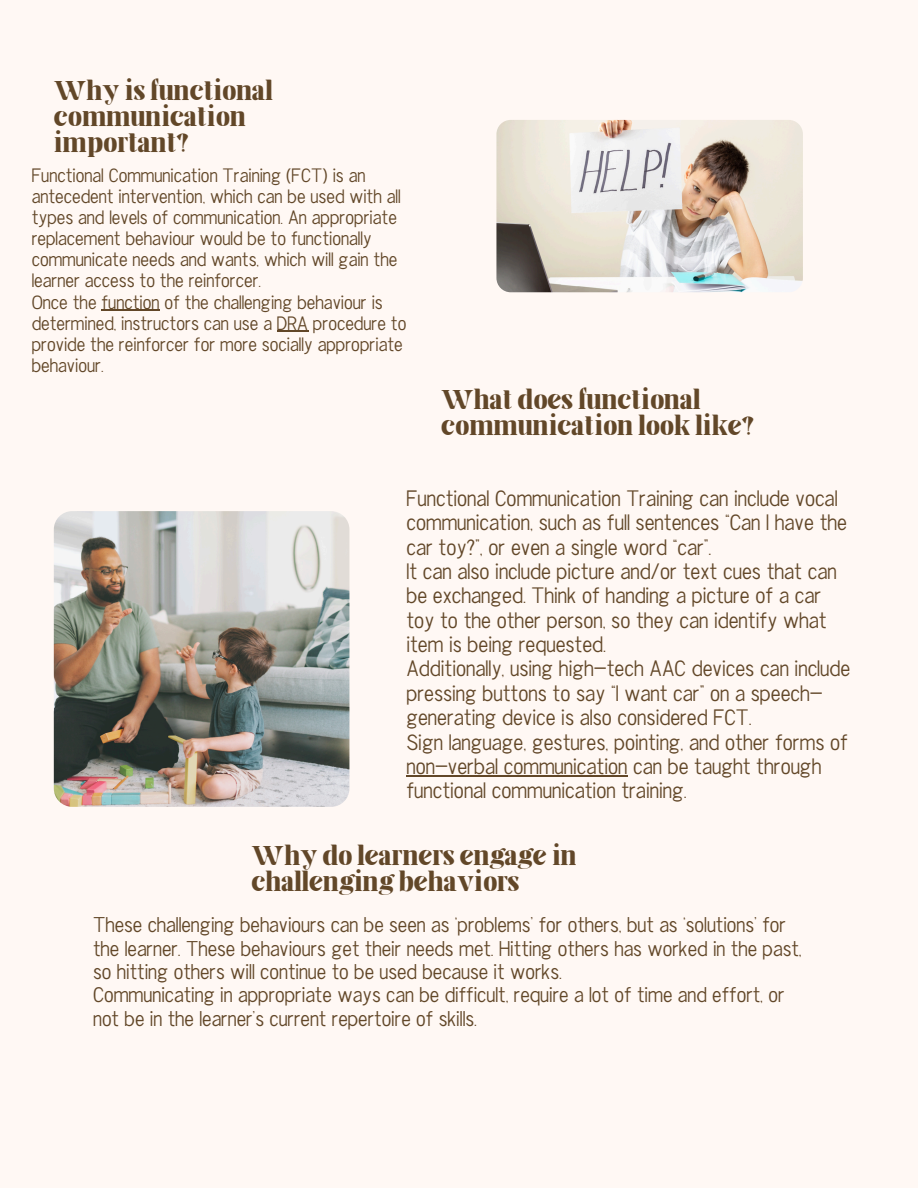
<style>
.page{position:relative;width:918px;height:1188px;background:#fff8f4}
.page>*{position:absolute;margin:0;border:0;box-sizing:border-box;transform-origin:0 0}
.t1{font:26.1px/25.8px "Elika Gorica";color:#624728}
.t2{font:300 22.8px/24.5px "Chester Sans";color:#624728}
.t3{font:300 21.75px/23.4px "Chester Sans";color:#624728}
.t4{font:300 19.8px/21.1px "Chester Sans";color:#624728}
</style>
<div class="page">
<img style="left:496px;top:120px;width:307px;height:172px;border-radius:14px">
<img style="left:54px;top:511px;width:295px;height:296px;border-radius:18px">
<hr style="left:102px;top:310px;width:58px;height:1px;background:#624728">
<hr style="left:277px;top:331px;width:31px;height:1px;background:#624728">
<hr style="left:406px;top:775px;width:221px;height:1px;background:#624728">
<p class="t1" style="left:54px;top:80px;width:220px">Why is functional communication important?</p>
<p class="t4" style="left:32px;top:165px;width:370px">Functional Communication Training (FCT) is an antecedent intervention, which can be used with all types and levels of communication. An appropriate replacement behaviour would be to functionally communicate needs and wants, which will gain the learner access to the reinforcer.</p>
<h1 class="t4" style="left:32px;top:292px;width:376px">Once the function of the challenging behaviour is determined, instructors can use a DRA procedure to provide the reinforcer for more socially appropriate behaviour.</h1>
<p class="t1" style="left:441px;top:390px;width:315px">What does functional communication look like?</p>
<h2 class="t2" style="left:406px;top:486px;width:445px">Functional Communication Training can include vocal communication, such as full sentences “Can I have the car toy?”, or even a single word “car”.<br>It can also include picture and/or text cues that can be exchanged. Think of handing a picture of a car toy to the other person, so they can identify what item is being requested.<br>Additionally, using high-tech AAC devices can include pressing buttons to say “I want car” on a speech&shy;generating device is also considered FCT.<br>Sign language, gestures, pointing, and other forms of non-verbal communication can be taught through functional communication training.</h2>
<h1 class="t1" style="left:252px;top:846px;width:327px">Why do learners engage in challenging behaviors</h1>
<h2 class="t3" style="left:93px;top:914px;width:710px">These challenging behaviours can be seen as ‘problems’ for others, but as ‘solutions’ for the learner. These behaviours get their needs met. Hitting others has worked in the past, so hitting others will continue to be used because it works.<br>Communicating in appropriate ways can be difficult, require a lot of time and effort, or not be in the learner’s current repertoire of skills.</h2>
</div>
